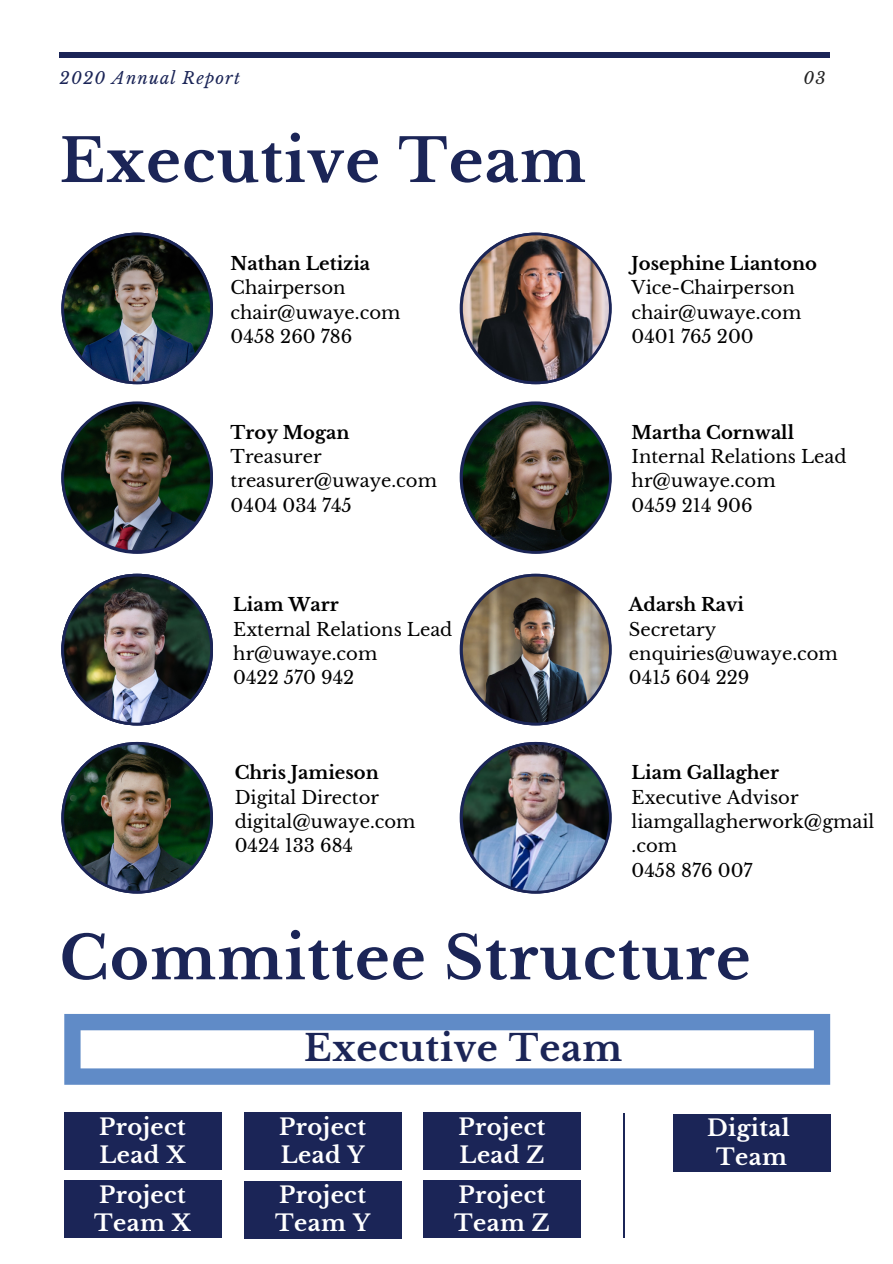
<style>
.page{position:relative;width:893px;height:1264px;background:#fff}
.page>*{position:absolute;margin:0;border:0;box-sizing:border-box;transform-origin:0 0}
.t1{font:700 59.55px "Libre Baskerville";letter-spacing:.02em;color:#1b2557}
.t2{font:700 36px "Libre Baskerville";letter-spacing:.02em;color:#1b2557}
.t3{font:700 22.5px/28px "Libre Baskerville";letter-spacing:.02em;color:#fff}
.t4{font:18px/24.3px "Libre Baskerville";color:#000}
.t5{font:700 18px "Libre Baskerville";color:#000}
.t6{font:italic 16.5px "Libre Baskerville";letter-spacing:.07em;color:#1b2557}
.t7{font:italic 16.5px "Libre Baskerville";color:#222}
</style>
<div class="page">
<hr style="left:60px;top:53px;width:770px;height:4px;background:#1b2557">
<svg style="left:64px;top:1014px;width:766px;height:70px"></svg>
<div style="left:673px;top:1114px;width:157px;height:57px;background:#1b2557"></div>
<div style="left:423px;top:1112px;width:158px;height:57px;background:#1b2557"></div>
<div style="left:64px;top:1112px;width:157px;height:57px;background:#1b2557"></div>
<div style="left:244px;top:1112px;width:157px;height:57px;background:#1b2557"></div>
<div style="left:64px;top:1180px;width:157px;height:57px;background:#1b2557"></div>
<div style="left:244px;top:1180px;width:157px;height:58px;background:#1b2557"></div>
<div style="left:423px;top:1180px;width:158px;height:57px;background:#1b2557"></div>
<hr style="left:623px;top:1112px;width:1px;height:125px;background:#1b2557">
<img style="left:61px;top:232px;width:152px;height:152px">
<img style="left:61px;top:401px;width:152px;height:153px">
<img style="left:61px;top:742px;width:152px;height:151px">
<img style="left:459px;top:232px;width:152px;height:152px">
<svg style="left:459px;top:401px;width:152px;height:153px"></svg>
<img style="left:459px;top:742px;width:152px;height:151px">
<img style="left:459px;top:574px;width:152px;height:151px">
<img style="left:61px;top:574px;width:152px;height:151px">
<p class="t6" style="left:60px;top:68px;width:182px">2020 Annual Report</p>
<p class="t7" style="left:803px;top:68px;width:24px">03</p>
<h1 class="t1" style="left:60px;top:124px;width:528px">Executive Team</h1>
<p class="t5" style="left:231px;top:253px;width:141px">Nathan Letizia</p>
<p class="t4" style="left:231px;top:276px;width:171px">Chairperson chair@uwaye.com<br>0458 260 786</p>
<p class="t5" style="left:231px;top:421px;width:120px">Troy Mogan</p>
<p class="t4" style="left:231px;top:445px;width:208px">Treasurer treasurer@uwaye.com<br>0404 034 745</p>
<p class="t5" style="left:233px;top:594px;width:107px">Liam Warr</p>
<p class="t4" style="left:233px;top:617px;width:221px">External Relations Lead hr@uwaye.com<br>0422 570 942</p>
<p class="t5" style="left:235px;top:762px;width:145px">Chris Jamieson</p>
<p class="t4" style="left:235px;top:785px;width:182px">Digital Director digital@uwaye.com<br>0424 133 684</p>
<p class="t5" style="left:631px;top:253px;width:187px">Josephine Liantono</p>
<p class="t4" style="left:631px;top:276px;width:171px">Vice-Chairperson chair@uwaye.com<br>0401 765 200</p>
<p class="t5" style="left:631px;top:421px;width:164px">Martha Cornwall</p>
<p class="t4" style="left:631px;top:445px;width:216px">Internal Relations Lead hr@uwaye.com<br>0459 214 906</p>
<p class="t5" style="left:629px;top:594px;width:116px">Adarsh Ravi</p>
<p class="t4" style="left:629px;top:617px;width:210px">Secretary enquiries@uwaye.com<br>0415 604 229</p>
<p class="t5" style="left:631px;top:762px;width:149px">Liam Gallagher</p>
<p class="t4" style="left:631px;top:785px;width:244px">Executive Advisor liamgallagherwork@gmail .com<br>0458 876 007</p>
<h1 class="t1" style="left:60px;top:921px;width:692px">Committee Structure</h1>
<p class="t3" style="left:99px;top:1112px;width:88px">Project<br>Lead X</p>
<p class="t3" style="left:94px;top:1180px;width:98px">Project<br>Team X</p>
<h2 class="t2" style="left:304px;top:1026px;width:319px">Executive Team</h2>
<p class="t3" style="left:279px;top:1112px;width:88px">Project<br>Lead Y</p>
<p class="t3" style="left:275px;top:1181px;width:96px">Project<br>Team Y</p>
<p class="t3" style="left:458px;top:1112px;width:88px">Project<br>Lead Z</p>
<p class="t3" style="left:454px;top:1180px;width:97px">Project<br>Team Z</p>
<p class="t3" style="left:707px;top:1114px;width:84px;text-align:center">Digital<br>Team</p>
</div>
